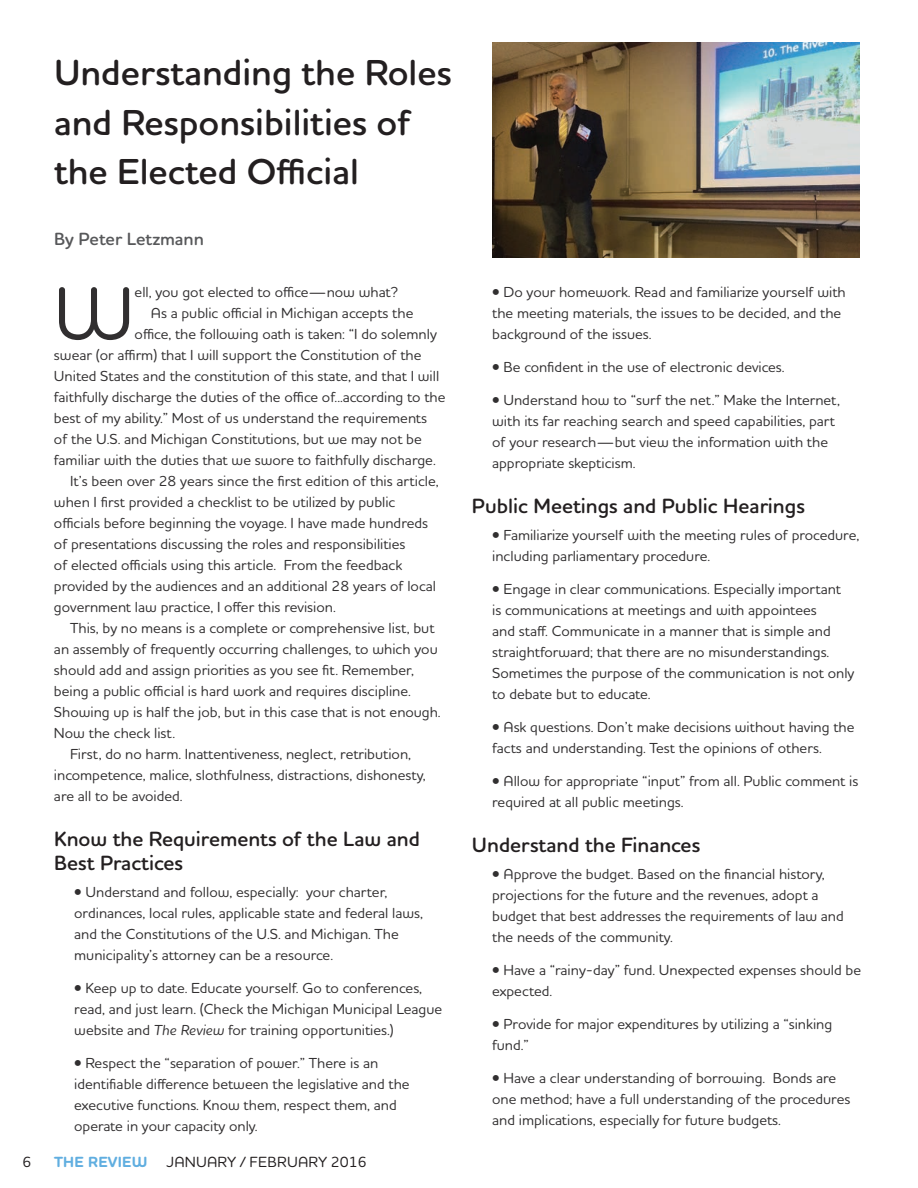
<style>
.page{position:relative;width:918px;height:1188px;background:#fff}
.page>*{position:absolute;margin:0;border:0;box-sizing:border-box;transform-origin:0 0}
.Opening_Paragraph_St{font:500 75.6px "Houschka Rounded Alt";color:#312f30}
.Opening_Paragraph_St-2{font:600 36.75px/49.5px "Houschka Rounded Alt";color:#231f20}
.Opening_Paragraph_St-3{font:600 21px/24px "Houschka Rounded Alt";color:#231f20}
.t1{font:600 18px "Houschka Rounded Alt";color:#57585a}
.t2{font:500 15px "Houschka Rounded Alt";letter-spacing:.005em;color:#231f20}
.t3{font:700 15px "Houschka Rounded Alt";letter-spacing:.015em;color:#60aee0}
.Opening_Paragraph_St-4{font:500 14.85px/21px "Houschka Rounded Alt";color:#312f30}
.Secondary_Paragraph{font:500 14.85px/21px "Houschka Rounded Alt";color:#312f30}
.s1{font-style:italic}
</style>
<div class="page">
<img style="left:492px;top:42px;width:368px;height:216px">
<p class="Opening_Paragraph_St-2" style="left:54px;top:48px;width:399px">Understanding the Roles and Responsibilities of the Elected Official</p>
<p class="t1" style="left:54px;top:227px;width:151px">By Peter Letzmann</p>
<p class="Opening_Paragraph_St" style="left:53px;top:264px;width:83px">W</p>
<p class="Opening_Paragraph_St-4" style="left:135px;top:281px;width:265px">ell, you got elected to office—now what?</p>
<p class="Secondary_Paragraph" style="left:151px;top:302px;width:264px">As a public official in Michigan accepts the</p>
<p class="Secondary_Paragraph" style="left:135px;top:323px;width:304px">office, the following oath is taken: “I do solemnly</p>
<p class="Secondary_Paragraph" style="left:54px;top:344px;width:369px">swear (or affirm) that I will support the Constitution of the</p>
<p class="Secondary_Paragraph" style="left:54px;top:365px;width:387px">United States and the constitution of this state, and that I will</p>
<p class="Secondary_Paragraph" style="left:54px;top:386px;width:393px">faithfully discharge the duties of the office of...according to the</p>
<p class="Secondary_Paragraph" style="left:54px;top:407px;width:375px">best of my ability.” Most of us understand the requirements</p>
<p class="Secondary_Paragraph" style="left:54px;top:428px;width:369px">of the U.S. and Michigan Constitutions, but we may not be</p>
<p class="Secondary_Paragraph" style="left:54px;top:449px;width:383px">familiar with the duties that we swore to faithfully discharge.</p>
<p class="Secondary_Paragraph" style="left:54px;top:470px;width:386px;text-indent:16px">It’s been over 28 years since the first edition of this article, when I first provided a checklist to be utilized by public officials before beginning the voyage. I have made hundreds of presentations discussing the roles and responsibilities<br>of elected officials using this article. From the feedback provided by the audiences and an additional 28 years of local government law practice, I offer this revision.</p>
<p class="Secondary_Paragraph" style="left:54px;top:617px;width:388px;text-indent:16px">This, by no means is a complete or comprehensive list, but an assembly of frequently occurring challenges, to which you should add and assign priorities as you see fit. Remember, being a public official is hard work and requires discipline.<br>Showing up is half the job, but in this case that is not enough.<br>Now the check list.</p>
<p class="Secondary_Paragraph" style="left:54px;top:743px;width:373px;text-indent:16px">First, do no harm. Inattentiveness, neglect, retribution, incompetence, malice, slothfulness, distractions, dishonesty, are all to be avoided.</p>
<p class="Opening_Paragraph_St-3" style="left:54px;top:827px;width:367px">Know the Requirements of the Law and<br>Best Practices</p>
<p class="Opening_Paragraph_St-4" style="left:74px;top:881px;width:350px">• Understand and follow, especially: your charter, ordinances, local rules, applicable state and federal laws, and the Constitutions of the U.S. and Michigan. The municipality’s attorney can be a resource.</p>
<p class="Opening_Paragraph_St-4" style="left:74px;top:977px;width:369px">• Keep up to date. Educate yourself. Go to conferences, read, and just learn. (Check the Michigan Municipal League website and <span class="s1">The Review</span> for training opportunities.)</p>
<p class="Opening_Paragraph_St-4" style="left:74px;top:1052px;width:337px">• Respect the “separation of power.” There is an identifiable difference between the legislative and the executive functions. Know them, respect them, and operate in your capacity only.</p>
<p class="t2" style="left:22px;top:1152px;width:10px">6</p>
<p class="t3" style="left:54px;top:1152px;width:95px">THE REVIEW</p>
<p class="t2" style="left:167px;top:1152px;width:202px">JANUARY / FEBRUARY 2016</p>
<p class="Opening_Paragraph_St-4" style="left:492px;top:281px;width:355px">• Do your homework. Read and familiarize yourself with the meeting materials, the issues to be decided, and the background of the issues.</p>
<p class="Opening_Paragraph_St-4" style="left:492px;top:356px;width:294px">• Be confident in the use of electronic devices.</p>
<p class="Opening_Paragraph_St-4" style="left:492px;top:389px;width:349px">• Understand how to “surf the net.” Make the Internet, with its far reaching search and speed capabilities, part of your research—but view the information with the appropriate skepticism.</p>
<p class="Opening_Paragraph_St-3" style="left:472px;top:494px;width:334px">Public Meetings and Public Hearings</p>
<p class="Opening_Paragraph_St-4" style="left:492px;top:524px;width:369px">• Familiarize yourself with the meeting rules of procedure, including parliamentary procedure.</p>
<p class="Opening_Paragraph_St-4" style="left:492px;top:578px;width:364px">• Engage in clear communications. Especially important<br>is communications at meetings and with appointees<br>and staff. Communicate in a manner that is simple and straightforward; that there are no misunderstandings.<br>Sometimes the purpose of the communication is not only to debate but to educate.</p>
<p class="Opening_Paragraph_St-4" style="left:492px;top:716px;width:364px">• Ask questions. Don’t make decisions without having the facts and understanding. Test the opinions of others.</p>
<p class="Opening_Paragraph_St-4" style="left:492px;top:770px;width:368px">• Allow for appropriate “input” from all. Public comment is required at all public meetings.</p>
<p class="Opening_Paragraph_St-3" style="left:472px;top:833px;width:230px">Understand the Finances</p>
<p class="Opening_Paragraph_St-4" style="left:492px;top:863px;width:353px">• Approve the budget. Based on the financial history, projections for the future and the revenues, adopt a budget that best addresses the requirements of law and the needs of the community.</p>
<p class="Opening_Paragraph_St-4" style="left:492px;top:959px;width:370px">• Have a “rainy-day” fund. Unexpected expenses should be expected.</p>
<p class="Opening_Paragraph_St-4" style="left:492px;top:1013px;width:342px">• Provide for major expenditures by utilizing a “sinking fund.”</p>
<p class="Opening_Paragraph_St-4" style="left:492px;top:1067px;width:360px">• Have a clear understanding of borrowing. Bonds are one method; have a full understanding of the procedures and implications, especially for future budgets.</p>
</div>
